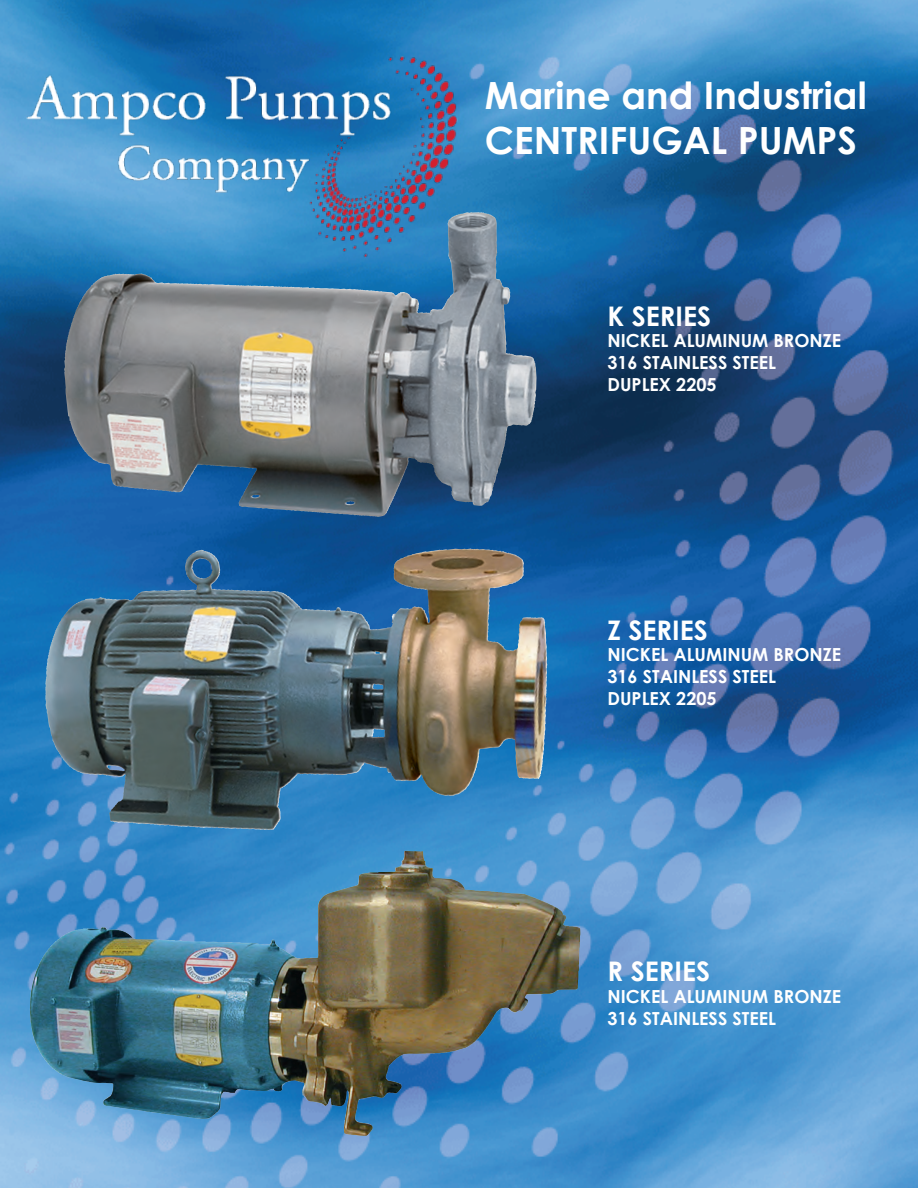
<style>
.page{position:relative;width:918px;height:1188px;background:#fff}
.page>*{position:absolute;margin:0;border:0;box-sizing:border-box;transform-origin:0 0}
.t1{font:700 37.5px "Century Gothic";color:#fff}
.t2{font:700 27px "Century Gothic";color:#fff}
.t3{font:700 18px "Century Gothic";color:#fff}
</style>
<div class="page">
<img style="left:0;top:0;width:918px;height:1188px">
<img style="left:108px;top:851px;width:297px;height:107px">
<img style="left:408px;top:274px;width:63px;height:39px">
<img style="left:0;top:39px;width:485px;height:235px">
<img style="left:394px;top:549px;width:72px;height:41px">
<p class="t1" style="left:485px;top:67px;width:383px">Marine and Industrial</p>
<p class="t1" style="left:485px;top:112px;width:374px">CENTRIFUGAL PUMPS</p>
<p class="t2" style="left:608px;top:295px;width:105px">K SERIES</p>
<p class="t3" style="left:608px;top:327px;width:235px">NICKEL ALUMINUM BRONZE</p>
<p class="t3" style="left:608px;top:349px;width:170px">316 STAINLESS STEEL</p>
<p class="t3" style="left:608px;top:370px;width:111px">DUPLEX 2205</p>
<p class="t2" style="left:608px;top:609px;width:102px">Z SERIES</p>
<p class="t3" style="left:608px;top:641px;width:235px">NICKEL ALUMINUM BRONZE</p>
<p class="t3" style="left:608px;top:663px;width:170px">316 STAINLESS STEEL</p>
<p class="t3" style="left:608px;top:684px;width:111px">DUPLEX 2205</p>
<p class="t2" style="left:608px;top:951px;width:104px">R SERIES</p>
<p class="t3" style="left:608px;top:983px;width:235px">NICKEL ALUMINUM BRONZE</p>
<p class="t3" style="left:608px;top:1004px;width:170px">316 STAINLESS STEEL</p>
</div>
